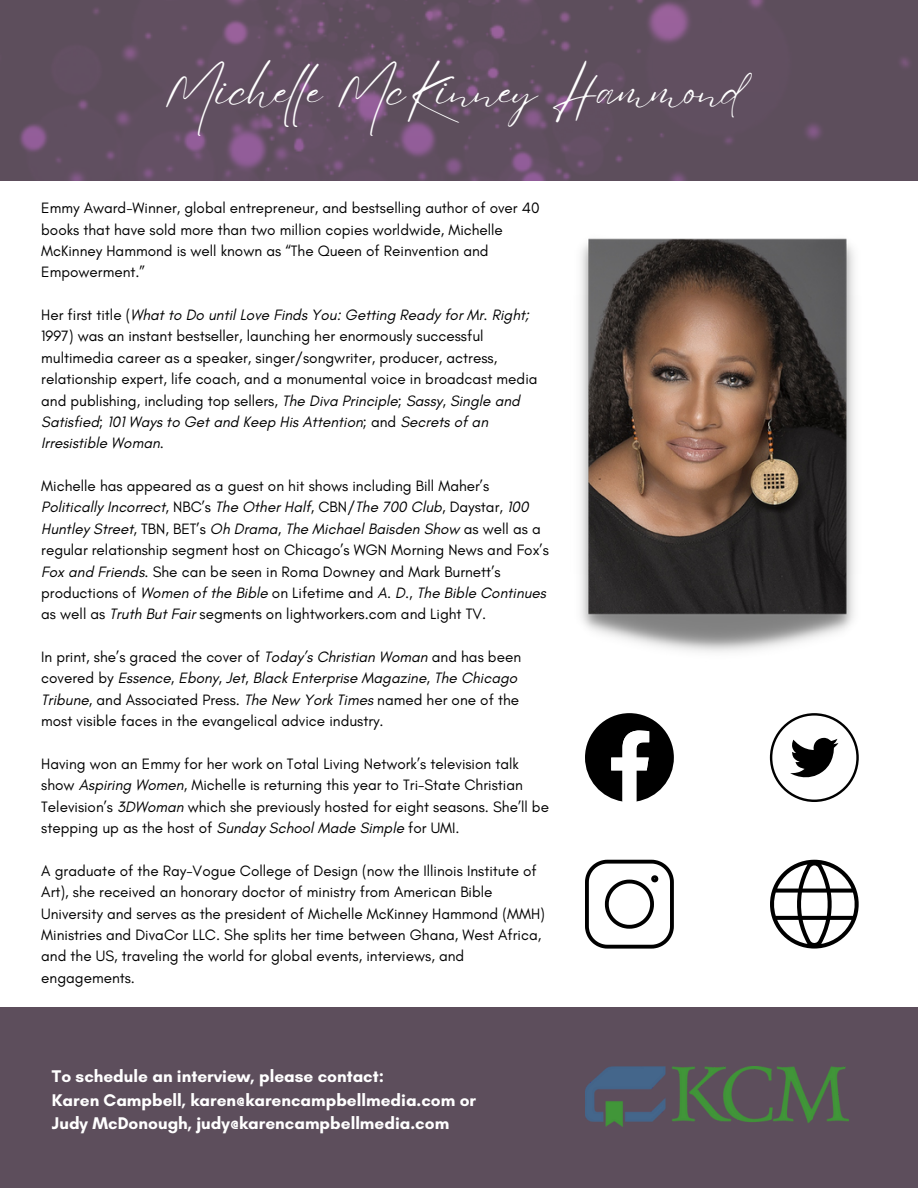
<style>
.page{position:relative;width:918px;height:1188px;background:#fff}
.page>*{position:absolute;margin:0;border:0;box-sizing:border-box;transform-origin:0 0}
.t1{font:45px "Eyesome Script";color:#fff}
.t2{font:700 17.25px "Glacial Indifference";color:#fff}
.t3{font:15.3px/21.3px "Glacial Indifference";color:#000}
.s1{font-style:italic}
</style>
<div class="page">
<img style="left:0;top:0;width:918px;height:180px">
<div style="left:0;top:1008px;width:918px;height:180px;background:#5d4e5c"></div>
<img style="left:585px;top:1067px;width:263px;height:59px">
<svg style="left:770px;top:860px;width:89px;height:89px"></svg>
<img style="left:580px;top:238px;width:275px;height:414px">
<svg style="left:585px;top:713px;width:89px;height:89px"></svg>
<svg style="left:770px;top:713px;width:89px;height:89px"></svg>
<svg style="left:585px;top:860px;width:89px;height:89px"></svg>
<p class="t1" style="left:164px;top:61px;width:582px">Michel e McKinney Hammond</p>
<p class="t3" style="left:41px;top:197px;width:500px">Emmy Award-Winner, global entrepreneur, and bestselling author of over 40 books that have sold more than two million copies worldwide, Michelle McKinney Hammond is well known as “The Queen of Reinvention and Empowerment.”</p>
<p class="t3" style="left:41px;top:304px;width:498px">Her first title (<span class="s1">What to Do until Love Finds You: Getting Ready for Mr. Right; </span>1997) was an instant bestseller, launching her enormously successful multimedia career as a speaker, singer/songwriter, producer, actress, relationship expert, life coach, and a monumental voice in broadcast media and publishing, including top sellers, <span class="s1">The Diva Principle</span>; <span class="s1">Sassy, Single and Satisfied</span>; <span class="s1">101 Ways to Get and Keep His Attention</span>; and <span class="s1">Secrets of an Irresistible Woman.</span></p>
<p class="t3" style="left:41px;top:475px;width:509px">Michelle has appeared as a guest on hit shows including Bill Maher’s <span class="s1">Politically Incorrect</span>, NBC’s <span class="s1">The Other Half</span>, CBN/<span class="s1">The 700 Club</span>, Daystar, <span class="s1">100<br>Huntley Street</span>, TBN, BET’s <span class="s1">Oh Drama</span>, <span class="s1">The Michael Baisden Show</span> as well as a regular relationship segment host on Chicago’s WGN Morning News and Fox’s <span class="s1">Fox and Friends.</span> She can be seen in Roma Downey and Mark Burnett’s productions of <span class="s1">Women of the Bible</span> on Lifetime and <span class="s1">A. D., The Bible Continues </span>as well as <span class="s1">Truth But Fair</span> segments on lightworkers.com and Light TV.</p>
<p class="t3" style="left:41px;top:646px;width:481px">In print, she’s graced the cover of <span class="s1">Today’s Christian Woman</span> and has been covered by <span class="s1">Essence, Ebony, Jet, Black Enterprise Magazine, The Chicago Tribune,</span> and Associated Press. <span class="s1">The New York Times</span> named her one of the most visible faces in the evangelical advice industry.</p>
<p class="t3" style="left:41px;top:753px;width:509px">Having won an Emmy for her work on Total Living Network’s television talk show <span class="s1">Aspiring Women</span>, Michelle is returning this year to Tri-State Christian Television’s <span class="s1">3DWoman</span> which she previously hosted for eight seasons. She’ll be stepping up as the host of <span class="s1">Sunday School Made Simple</span> for UMI.</p>
<p class="t3" style="left:41px;top:860px;width:505px">A graduate of the Ray-Vogue College of Design (now the Illinois Institute of Art), she received an honorary doctor of ministry from American Bible University and serves as the president of Michelle McKinney Hammond (MMH)<br>Ministries and DivaCor LLC. She splits her time between Ghana, West Africa, and the US, traveling the world for global events, interviews, and engagements.</p>
<p class="t2" style="left:52px;top:1066px;width:334px">To schedule an interview, please contact:</p>
<p class="t2" style="left:52px;top:1089px;width:426px">Karen Campbell, karen@karencampbellmedia.com or</p>
<p class="t2" style="left:52px;top:1113px;width:399px">Judy McDonough, judy@karencampbellmedia.com</p>
</div>
